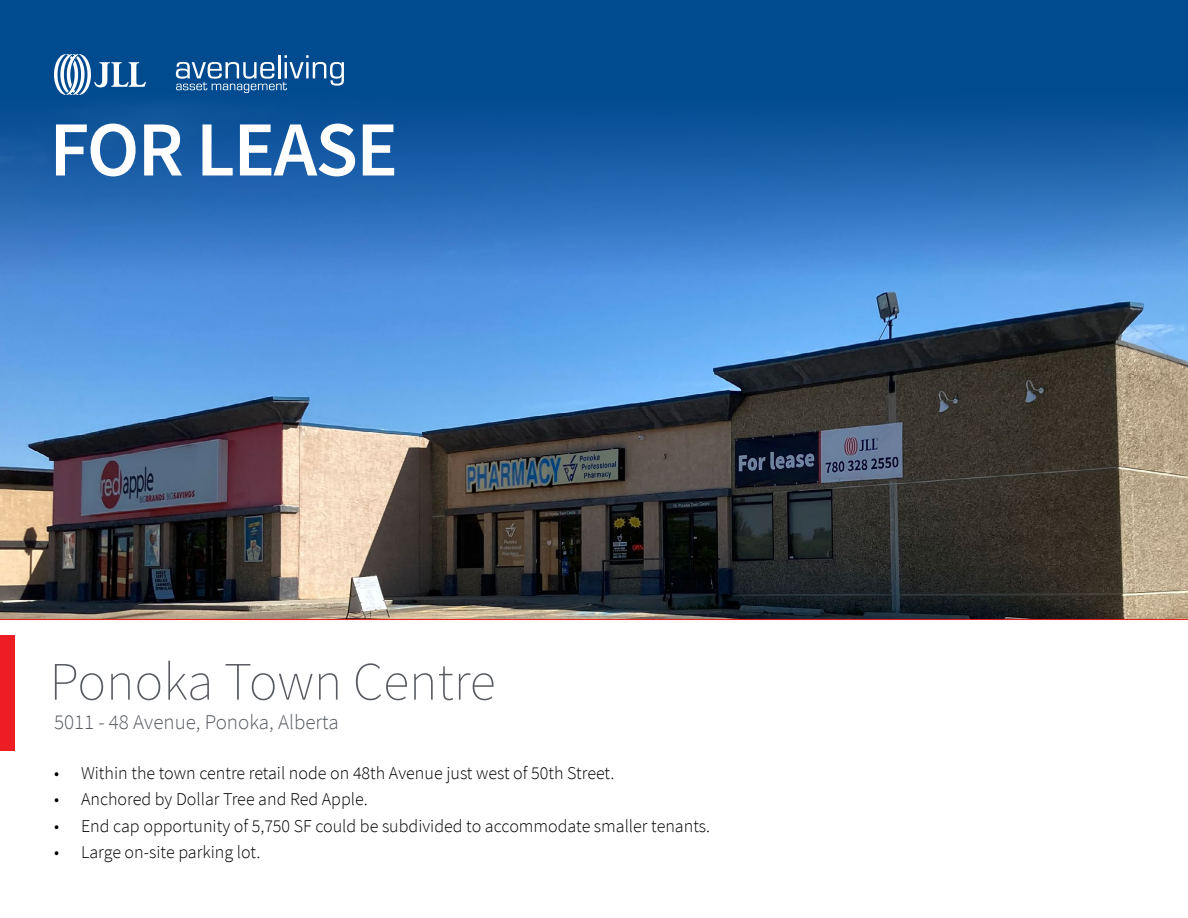
<style>
.page{position:relative;width:1188px;height:918px;background:#fff}
.page>*{position:absolute;margin:0;border:0;box-sizing:border-box;transform-origin:0 0}
.t1{font:78px "Source Sans Variable";letter-spacing:-.02em;color:#fff}
.t2{font:200 54px "Source Sans Pro";color:#575b61}
.t3{font:300 21px "Source Sans Pro";color:#575b61}
.t4{font:300 18px "Source Sans Pro";color:#000}
</style>
<div class="page">
<img style="left:0;top:381px;width:1188px;height:239px">
<svg style="left:0;top:0;width:1188px;height:381px;background:#2a6cb1"></svg>
<div style="left:0;top:636px;width:14px;height:115px;background:#ed1d24"></div>
<svg style="left:176px;top:55px;width:168px;height:38px;background:#3670a6"></svg>
<svg style="left:54px;top:54px;width:92px;height:40px"></svg>
<h1 class="t1" style="left:50px;top:102px;width:350px">FOR LEASE</h1>
<h2 class="t2" style="left:50px;top:649px;width:448px">Ponoka Town Centre</h2>
<p class="t3" style="left:54px;top:709px;width:286px">5011 - 48 Avenue, Ponoka, Alberta</p>
<p class="t4" style="left:54px;top:762px;width:562px">• Within the town centre retail node on 48th Avenue just west of 50th Street.</p>
<p class="t4" style="left:54px;top:788px;width:315px">• Anchored by Dollar Tree and Red Apple.</p>
<p class="t4" style="left:54px;top:815px;width:658px">• End cap opportunity of 5,750 SF could be subdivided to accommodate smaller tenants.</p>
<p class="t4" style="left:54px;top:841px;width:208px">• Large on-site parking lot.</p>
</div>
